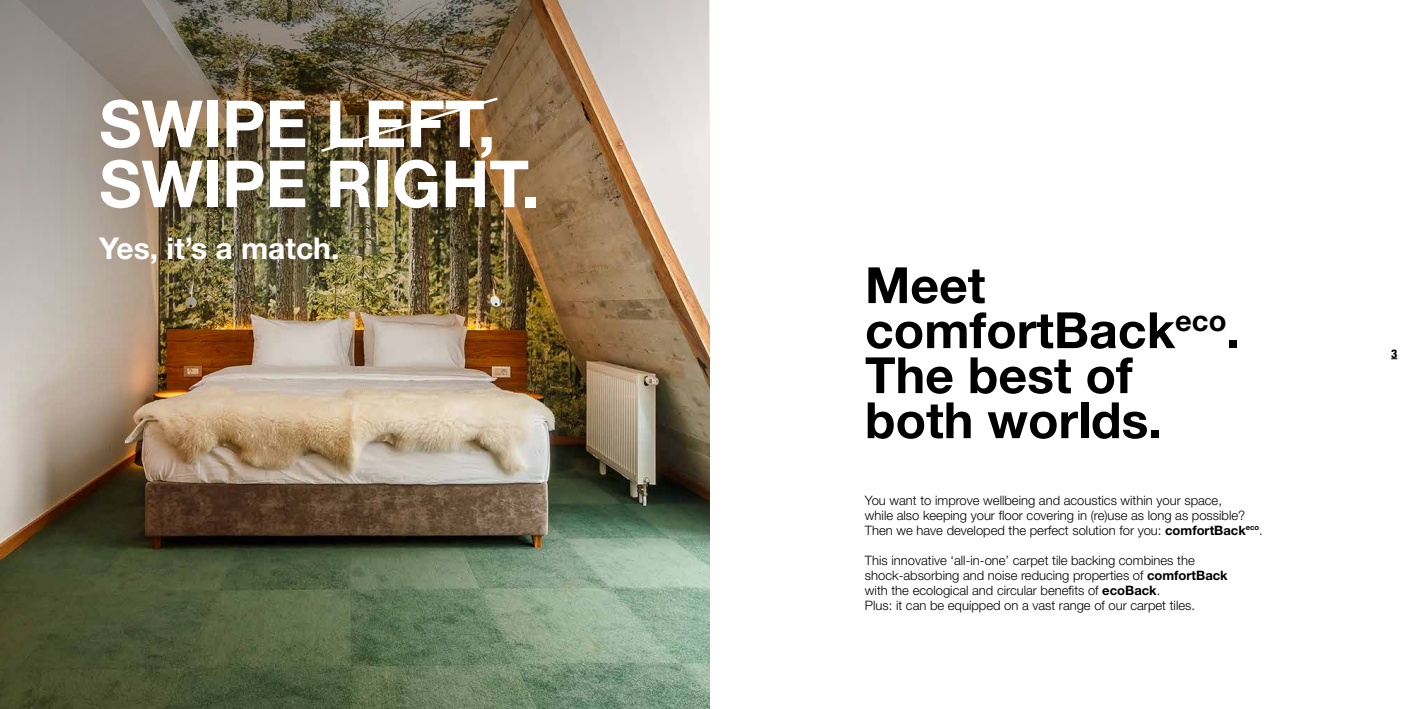
<style>
.page{position:relative;width:1418px;height:709px;background:#fff}
.page>*{position:absolute;margin:0;border:0;box-sizing:border-box;transform-origin:0 0}
.t1{font:700 65px/60px "Helvetica Neue LT Std";color:#fff}
.t2{font:700 50px/45px "Helvetica Neue LT Std";color:#000}
.t3{font:700 30px "Helvetica Neue LT Std";color:#fff}
.t4{font:300 13px/15px "Helvetica Neue LT Std";color:#000}
.t5{font:800 condensed 12px "Helvetica Neue LT Std";color:#000}
.s1{font-weight:700}
</style>
<div class="page">
<img style="left:0;top:556px;width:709px;height:153px">
<img style="left:0;top:0;width:709px;height:556px">
<img style="left:318px;top:96px;width:182px;height:58px">
<h1 class="t1" style="left:99px;top:92px;width:442px">SWIPE LEFT,<br>SWIPE RIGHT.</h1>
<h3 class="t3" style="left:99px;top:229px;width:241px">Yes, it’s a match.</h3>
<h2 class="t2" style="left:865px;top:262px;width:377px">Meet comfortBack<sup>eco</sup>.<br>The best of both worlds.</h2>
<p class="t4" style="left:865px;top:492px;width:399px">You want to improve wellbeing and acoustics within your space,<br>while also keeping your floor covering in (re)use as long as possible?<br>Then we have developed the perfect solution for you: <span class="s1">comfortBack</span><sup>eco</sup>.</p>
<p class="t4" style="left:865px;top:552px;width:364px">This innovative ‘all-in-one’ carpet tile backing combines the shock-absorbing and noise reducing properties of <span class="s1">comfortBack </span>with the ecological and circular benefits of <span class="s1">ecoBack</span>.<br>Plus: it can be equipped on a vast range of our carpet tiles.</p>
<p class="t5" style="left:1391px;top:346px;width:8px">3</p>
</div>
